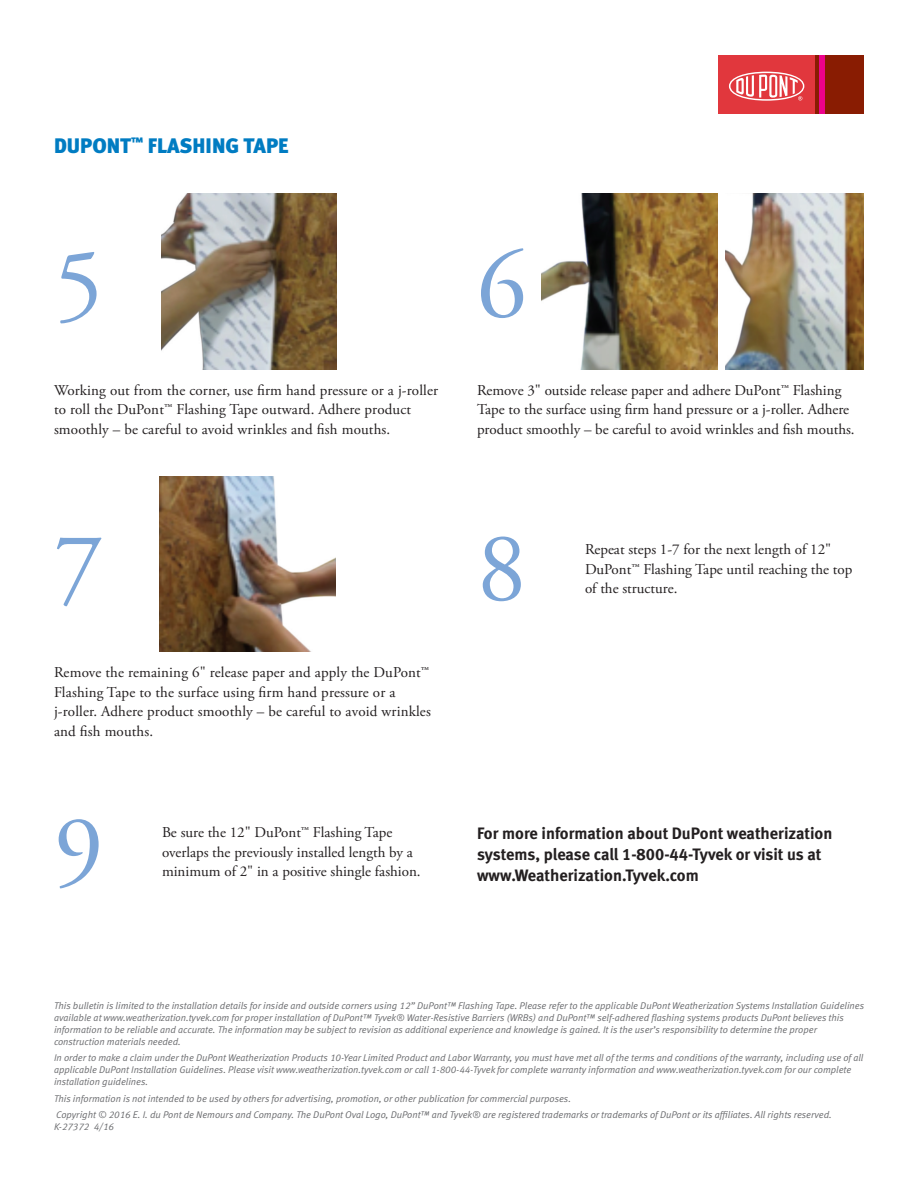
<style>
.page{position:relative;width:918px;height:1188px;background:#fff}
.page>*{position:absolute;margin:0;border:0;box-sizing:border-box;transform-origin:0 0}
.t1{font:99px "Adobe Garamond Pro";color:#7ca5d7}
.t2{font:21px "Meta Black LF";color:#007cc2}
.t3{font:16.5px/21px "Meta Bold LF";color:#231f20}
.t4{font:15px/19.5px "Adobe Garamond Pro";color:#231f20}
.t5{font:italic 9.75px/12px "Meta Normal LF";color:#6c6d70}
</style>
<div class="page">
<div style="left:815px;top:55px;width:49px;height:59px;background:#891c02"></div>
<div style="left:819px;top:55px;width:5px;height:59px;background:#ed028c"></div>
<div style="left:719px;top:55px;width:96px;height:59px;background:#e1373d"></div>
<svg style="left:729px;top:72px;width:75px;height:29px"></svg>
<img style="left:542px;top:194px;width:175px;height:175px">
<img style="left:726px;top:194px;width:138px;height:175px">
<img style="left:160px;top:476px;width:175px;height:176px">
<img style="left:161px;top:194px;width:176px;height:175px">
<h2 class="t2" style="left:54px;top:133px;width:236px">DUPONT<sup>™</sup> FLASHING TAPE</h2>
<h1 class="t1" style="left:54px;top:226px;width:51px">5</h1>
<h1 class="t1" style="left:477px;top:226px;width:51px">6</h1>
<h3 class="t4" style="left:54px;top:381px;width:386px">Working out from the corner, use firm hand pressure or a j-roller to roll the DuPont™ Flashing Tape outward. Adhere product smoothly – be careful to avoid wrinkles and fish mouths.</h3>
<h3 class="t4" style="left:477px;top:381px;width:379px">Remove 3" outside release paper and adhere DuPont™ Flashing<br>Tape to the surface using firm hand pressure or a j-roller. Adhere product smoothly – be careful to avoid wrinkles and fish mouths.</h3>
<h1 class="t1" style="left:477px;top:509px;width:51px">8</h1>
<h1 class="t1" style="left:54px;top:509px;width:51px">7</h1>
<h3 class="t4" style="left:585px;top:540px;width:269px">Repeat steps 1-7 for the next length of 12"<br>DuPont™ Flashing Tape until reaching the top of the structure.</h3>
<h3 class="t4" style="left:54px;top:664px;width:378px">Remove the remaining 6" release paper and apply the DuPont™ Flashing Tape to the surface using firm hand pressure or a j-roller. Adhere product smoothly – be careful to avoid wrinkles and fish mouths.</h3>
<h1 class="t1" style="left:54px;top:792px;width:51px">9</h1>
<h3 class="t4" style="left:162px;top:823px;width:260px">Be sure the 12" DuPont™ Flashing Tape overlaps the previously installed length by a minimum of 2" in a positive shingle fashion.</h3>
<h3 class="t3" style="left:477px;top:823px;width:357px">For more information about DuPont weatherization systems, please call 1-800-44-Tyvek or visit us at www.Weatherization.Tyvek.com</h3>
<p class="t5" style="left:54px;top:999px;width:812px">This bulletin is limited to the installation details for inside and outside corners using 12” DuPont™ Flashing Tape. Please refer to the applicable DuPont Weatherization Systems Installation Guidelines available at www.weatherization.tyvek.com for proper installation of DuPont™ Tyvek® Water-Resistive Barriers (WRBs) and DuPont™ self-adhered flashing systems products DuPont believes this information to be reliable and accurate. The information may be subject to revision as additional experience and knowledge is gained. It is the user’s responsibility to determine the proper construction materials needed.</p>
<p class="t5" style="left:54px;top:1052px;width:811px">In order to make a claim under the DuPont Weatherization Products 10-Year Limited Product and Labor Warranty, you must have met all of the terms and conditions of the warranty, including use of all applicable DuPont Installation Guidelines. Please visit www.weatherization.tyvek.com or call 1-800-44-Tyvek for complete warranty information and www.weatherization.tyvek.com for our complete installation guidelines.</p>
<p class="t5" style="left:54px;top:1090px;width:779px;line-height:16.5px">This information is not intended to be used by others for advertising, promotion, or other publication for commercial purposes.<br>Copyright © 2016 E. I. du Pont de Nemours and Company. The DuPont Oval Logo, DuPont™ and Tyvek® are registered trademarks or trademarks of DuPont or its affiliates. All rights reserved.</p>
<p class="t5" style="left:54px;top:1121px;width:62px">K-27372 4/16</p>
</div>
